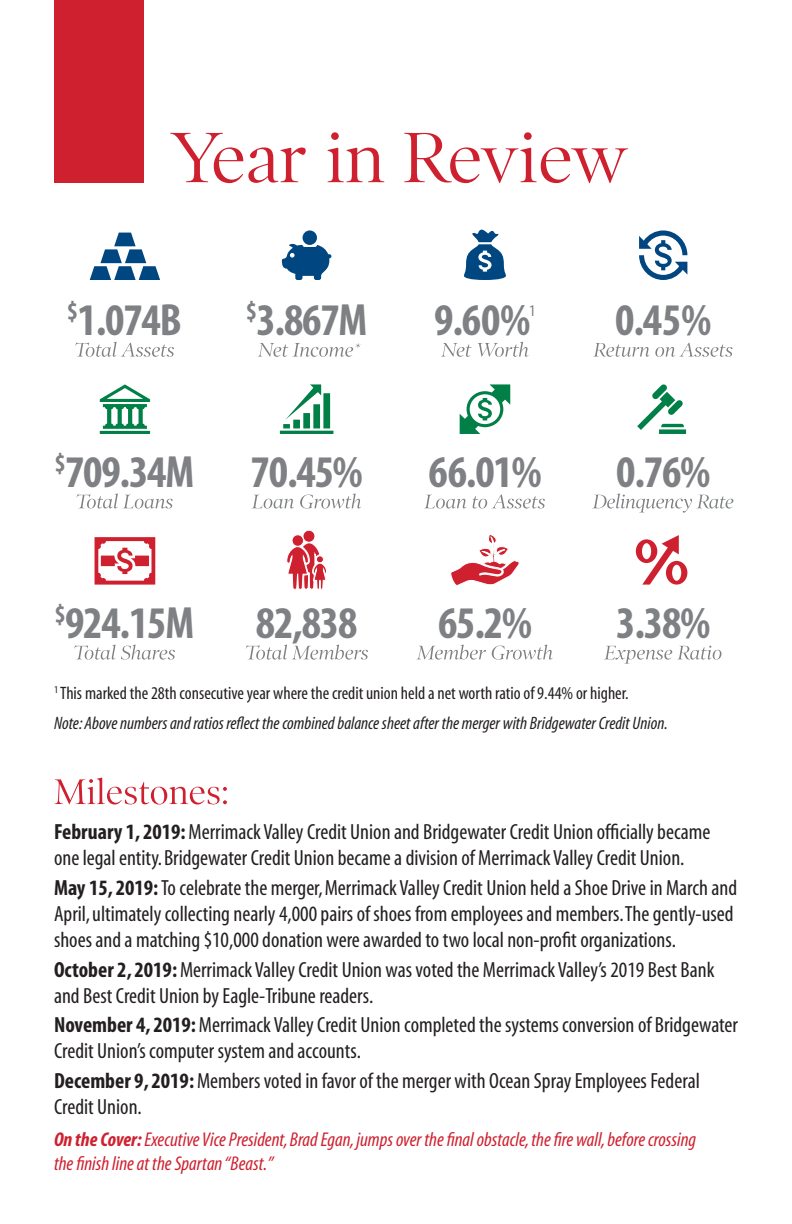
<style>
.page{position:relative;width:792px;height:1224px;background:#fff}
.page>*{position:absolute;margin:0;border:0;box-sizing:border-box;transform-origin:0 0}
.t1{font:700 condensed 45.4px "Myriad";letter-spacing:-.025em;color:#7e8083}
.t2{font:condensed 22px/26px "Myriad";color:#231f20}
.t3{font:italic condensed 20px/24px "Myriad";color:#cf202f}
.t4{font:italic condensed 18px "Myriad";color:#231f20}
.t5{font:condensed 18px "Myriad";color:#231f20}
.t6{font:condensed 16.4px "Myriad";color:#7e8083}
.s1{font-weight:700}
</style>
<div class="page">
<div style="left:54px;top:0;width:90px;height:182px;background:#cf202f"></div>
<svg style="left:90px;top:233px;width:70px;height:47px"></svg>
<svg style="left:100px;top:384px;width:50px;height:50px"></svg>
<svg style="left:282px;top:230px;width:49px;height:50px"></svg>
<svg style="left:280px;top:384px;width:53px;height:50px"></svg>
<svg style="left:286px;top:530px;width:41px;height:60px"></svg>
<svg style="left:464px;top:230px;width:42px;height:50px"></svg>
<svg style="left:451px;top:534px;width:68px;height:51px"></svg>
<svg style="left:460px;top:384px;width:50px;height:50px"></svg>
<svg style="left:639px;top:230px;width:48px;height:50px"></svg>
<svg style="left:637px;top:384px;width:49px;height:50px"></svg>
<svg style="left:636px;top:535px;width:51px;height:50px"></svg>
<svg style="left:95px;top:537px;width:60px;height:48px"></svg>
<svg style="left:55px;top:778px;width:172px;height:27px"></svg>
<svg style="left:170px;top:132px;width:458px;height:51px"></svg>
<svg style="left:75px;top:342px;width:99px;height:15px"></svg>
<svg style="left:76px;top:494px;width:97px;height:15px"></svg>
<svg style="left:74px;top:645px;width:101px;height:15px"></svg>
<svg style="left:258px;top:343px;width:103px;height:14px"></svg>
<svg style="left:252px;top:494px;width:109px;height:15px"></svg>
<svg style="left:246px;top:645px;width:122px;height:15px"></svg>
<svg style="left:441px;top:342px;width:88px;height:15px"></svg>
<svg style="left:424px;top:494px;width:121px;height:15px"></svg>
<svg style="left:416px;top:645px;width:137px;height:15px"></svg>
<svg style="left:593px;top:343px;width:140px;height:14px"></svg>
<svg style="left:592px;top:494px;width:141px;height:19px"></svg>
<svg style="left:604px;top:646px;width:117px;height:18px"></svg>
<p class="t1" style="left:67px;top:297px;width:116px"><sup>$</sup>1.074B</p>
<p class="t1" style="left:246px;top:297px;width:123px"><sup>$</sup>3.867M</p>
<p class="t1" style="left:434px;top:297px;width:98px">9.60%</p>
<p class="t6" style="left:529px;top:302px;width:8px">1</p>
<p class="t1" style="left:615px;top:297px;width:98px">0.45%</p>
<p class="t1" style="left:54px;top:449px;width:141px"><sup>$</sup>709.34M</p>
<p class="t1" style="left:251px;top:449px;width:114px">70.45%</p>
<p class="t1" style="left:428px;top:449px;width:115px">66.01%</p>
<p class="t1" style="left:616px;top:449px;width:95px">0.76%</p>
<p class="t1" style="left:54px;top:600px;width:141px"><sup>$</sup>924.15M</p>
<p class="t1" style="left:256px;top:600px;width:103px">82,838</p>
<p class="t1" style="left:438px;top:600px;width:95px">65.2%</p>
<p class="t1" style="left:616px;top:600px;width:95px">3.38%</p>
<p class="t5" style="left:54px;top:684px;width:576px"><sup>1</sup> This marked the 28th consecutive year where the credit union held a net worth ratio of 9.44% or higher.</p>
<p class="t4" style="left:54px;top:714px;width:615px">Note: Above numbers and ratios reflect the combined balance sheet after the merger with Bridgewater Credit Union.</p>
<p class="t2" style="left:54px;top:820px;width:658px"><span class="s1">February 1, 2019:</span> Merrimack Valley Credit Union and Bridgewater Credit Union officially became one legal entity. Bridgewater Credit Union became a division of Merrimack Valley Credit Union.</p>
<p class="t2" style="left:54px;top:876px;width:685px"><span class="s1">May 15, 2019:</span> To celebrate the merger, Merrimack Valley Credit Union held a Shoe Drive in March and<br>April, ultimately collecting nearly 4,000 pairs of shoes from employees and members.The gently-used shoes and a matching $10,000 donation were awarded to two local non-profit organizations.</p>
<p class="t2" style="left:54px;top:957px;width:662px"><span class="s1">October 2, 2019:</span> Merrimack Valley Credit Union was voted the Merrimack Valley’s 2019 Best Bank and Best Credit Union by Eagle-Tribune readers.</p>
<p class="t2" style="left:54px;top:1013px;width:686px"><span class="s1">November 4, 2019:</span> Merrimack Valley Credit Union completed the systems conversion of Bridgewater<br>Credit Union’s computer system and accounts.</p>
<p class="t2" style="left:54px;top:1069px;width:647px"><span class="s1">December 9, 2019:</span> Members voted in favor of the merger with Ocean Spray Employees Federal<br>Credit Union.</p>
<p class="t3" style="left:54px;top:1128px;width:644px"><span class="s1">On the Cover:</span> Executive Vice President, Brad Egan, jumps over the final obstacle, the fire wall, before crossing the finish line at the Spartan “Beast.”</p>
</div>
